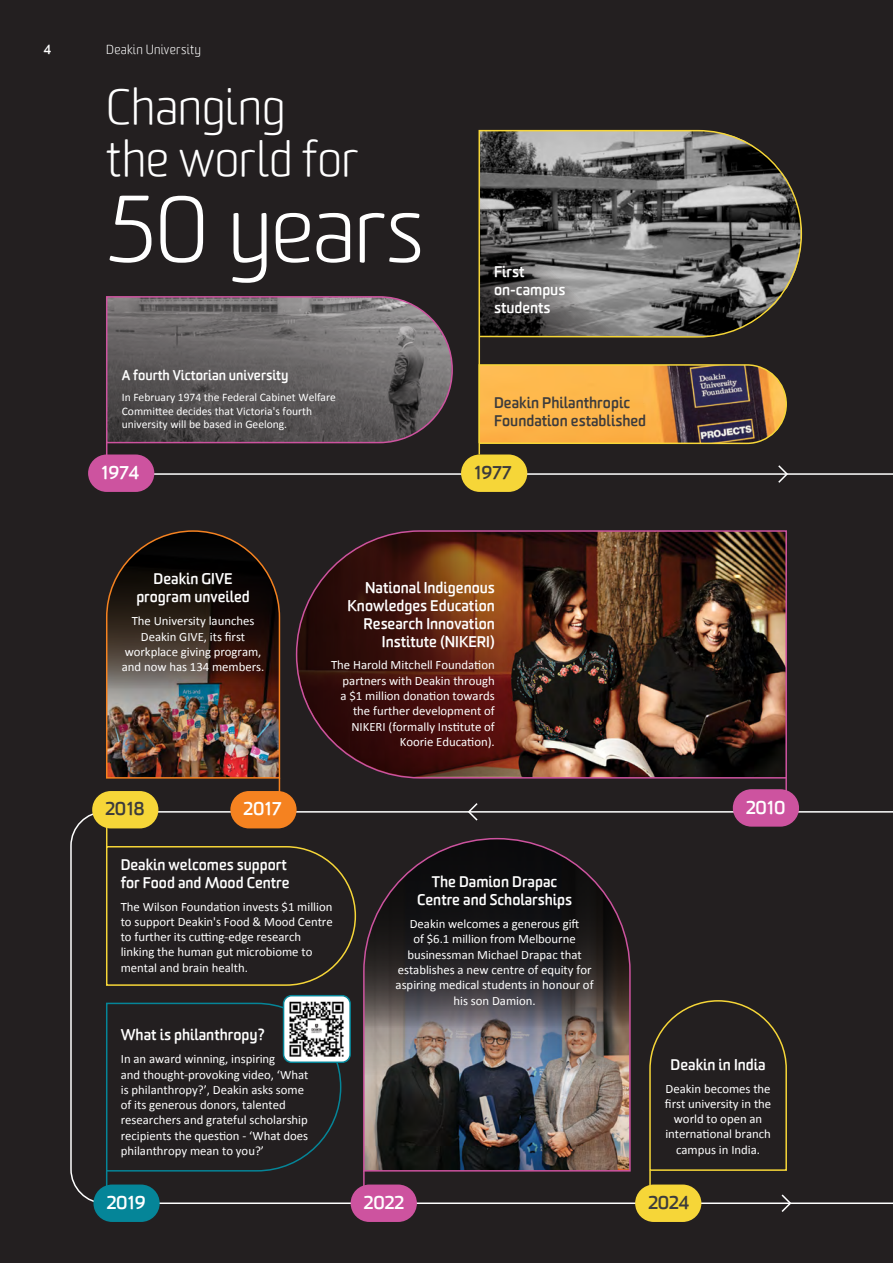
<style>
.page{position:relative;width:893px;height:1263px;background:#231f20}
.page>*{position:absolute;margin:0;border:0;box-sizing:border-box;transform-origin:0 0}
.t1{font:300 90px "Worldly";letter-spacing:-.02em;color:#fff}
.t2{font:300 48px/52.5px "Worldly";letter-spacing:-.005em;color:#fff}
.t3{font:700 18px "Worldly";color:#fff}
.t4{font:700 18px "Worldly";color:#3c3b3c}
.t5{font:700 15px/18px "Worldly";color:#fff;text-align:center}
.t6{font:700 15px/18px "Worldly";color:#3c3b3c}
.t7{font:700 13.5px "Worldly";color:#fff}
.t8{font:12.75px/15.3px "Calibri";color:#fff;text-align:center}
.t9{font:300 12.75px "Worldly";letter-spacing:.02em;color:#fff}
.t10{font:700 12.75px "Worldly";color:#fff}
.t11{font:11.55px/13.8px "Calibri";color:#fff}
</style>
<div class="page">
<svg style="left:105px;top:295px;width:349px;height:149px;background:#645e60"></svg>
<div style="left:69px;top:472px;width:824px;height:733px;background:#231f20"></div>
<div style="left:93px;top:1184px;width:67px;height:38px;background:#058598;border-radius:19px"></div>
<div style="left:351px;top:1184px;width:66px;height:38px;background:#cd539f;border-radius:19px"></div>
<div style="left:635px;top:1184px;width:66px;height:38px;background:#f6d638;border-radius:19px"></div>
<div style="left:88px;top:454px;width:66px;height:38px;background:#cd539f;border-radius:19px"></div>
<div style="left:461px;top:454px;width:66px;height:38px;background:#f6d638;border-radius:19px"></div>
<svg style="left:478px;top:129px;width:325px;height:327px;background:#5b5956"></svg>
<div style="left:733px;top:789px;width:66px;height:38px;background:#cd539f;border-radius:19px"></div>
<div style="left:230px;top:791px;width:67px;height:37px;background:#f58220;border-radius:19px"></div>
<div style="left:92px;top:791px;width:66px;height:37px;background:#f6d638;border-radius:19px"></div>
<svg style="left:777px;top:464px;width:12px;height:20px"></svg>
<svg style="left:467px;top:801px;width:12px;height:21px"></svg>
<svg style="left:478px;top:363px;width:310px;height:82px;background:#bd8a46"></svg>
<img style="left:105px;top:529px;width:176px;height:267px">
<img style="left:362px;top:837px;width:269px;height:335px">
<svg style="left:363px;top:1171px;width:2px;height:15px"></svg>
<svg style="left:648px;top:999px;width:144px;height:214px;background:#332d22"></svg>
<hr style="left:785px;top:533px;width:2px;height:260px;background:#cd539f">
<img style="left:295px;top:529px;width:493px;height:250px">
<div style="left:105px;top:1002px;width:237px;height:188px;background:#231f20"></div>
<div style="left:284px;top:996px;width:66px;height:66px;background:#fff;border-radius:8px"></div>
<div style="left:283px;top:995px;width:68px;height:68px;border:2px solid #058598;border-radius:8px"></div>
<div style="left:105px;top:822px;width:252px;height:164px;background:#231f20"></div>
<img style="left:286px;top:998px;width:61px;height:61px">
<p class="t10" style="left:44px;top:41px;width:9px">4</p>
<p class="t9" style="left:106px;top:42px;width:96px">Deakin University</p>
<h2 class="t2" style="left:106px;top:82px;width:254px">Changing the world for</h2>
<h1 class="t1" style="left:106px;top:177px;width:319px">50 years</h1>
<p class="t7" style="left:122px;top:367px;width:168px">A fourth Victorian university</p>
<p class="t11" style="left:122px;top:390px;width:216px">In February 1974 the Federal Cabinet Welfare<br>Committee decides that Victoria's fourth university will be based in Geelong.</p>
<h3 class="t3" style="left:101px;top:461px;width:39px">1974</h3>
<p class="t5" style="left:494px;top:263px;width:73px;text-align:left">First on-campus students</p>
<p class="t6" style="left:494px;top:394px;width:153px">Deakin Philanthropic<br>Foundation established</p>
<h3 class="t4" style="left:474px;top:461px;width:39px">1977</h3>
<p class="t5" style="left:136px;top:570px;width:115px">Deakin GIVE program unveiled</p>
<p class="t8" style="left:122px;top:613px;width:144px">The University launches<br>Deakin GIVE, its first workplace giving program, and now has 134 members.</p>
<p class="t5" style="left:348px;top:578px;width:149px;text-align:right">National Indigenous<br>Knowledges Education<br>Research Innovation<br>Institute (NIKERI)</p>
<p class="t8" style="left:331px;top:657px;width:165px;text-align:right">The Harold Mitchell Foundation partners with Deakin through<br>a $1 million donation towards the further development of<br>NIKERI (formally Institute of<br>Koorie Education).</p>
<h3 class="t4" style="left:105px;top:797px;width:41px">2018</h3>
<h3 class="t3" style="left:244px;top:797px;width:39px">2017</h3>
<h3 class="t3" style="left:746px;top:796px;width:41px">2010</h3>
<p class="t5" style="left:121px;top:856px;width:170px;text-align:left">Deakin welcomes support for Food and Mood Centre</p>
<p class="t8" style="left:121px;top:899px;width:213px;text-align:left">The Wilson Foundation invests $1 million to support Deakin's Food &amp; Mood Centre to further its cutting-edge research linking the human gut microbiome to mental and brain health.</p>
<p class="t5" style="left:121px;top:1026px;width:146px">What is philanthropy?</p>
<p class="t8" style="left:121px;top:1051px;width:189px;text-align:left">In an award winning, inspiring<br>and thought-provoking video, ‘What is philanthropy?’, Deakin asks some of its generous donors, talented researchers and grateful scholarship recipients the question - ‘What does philanthropy mean to you?’</p>
<p class="t5" style="left:417px;top:873px;width:156px">The Damion Drapac<br>Centre and Scholarships</p>
<p class="t8" style="left:396px;top:916px;width:199px">Deakin welcomes a generous gift<br>of $6.1 million from Melbourne businessman Michael Drapac that establishes a new centre of equity for aspiring medical students in honour of his son Damion.</p>
<p class="t5" style="left:671px;top:1056px;width:96px">Deakin in India</p>
<p class="t8" style="left:665px;top:1081px;width:108px">Deakin becomes the first university in the world to open an international branch campus in India.</p>
<h3 class="t3" style="left:107px;top:1191px;width:40px">2019</h3>
<h3 class="t4" style="left:648px;top:1191px;width:42px">2024</h3>
<h3 class="t3" style="left:364px;top:1191px;width:42px">2022</h3>
</div>
